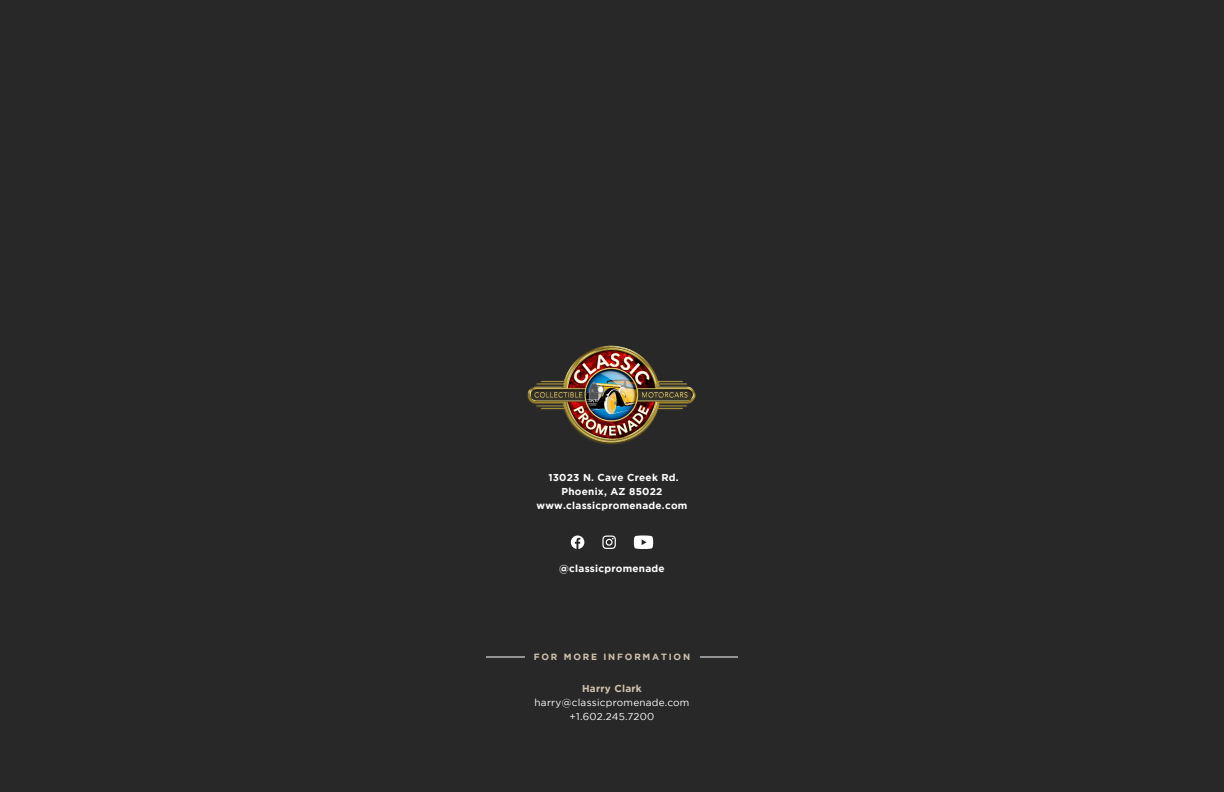
<style>
.page{position:relative;width:1224px;height:792px;background:#292829}
.page>*{position:absolute;margin:0;border:0;box-sizing:border-box;transform-origin:0 0}
.t1{font:700 10px/14px "Gotham";letter-spacing:.025em;color:#fff;text-align:center}
.t2{font:10px/14px "Gotham";letter-spacing:.025em;color:#fff;text-align:center}
.t3{font:700 10px "Gotham";letter-spacing:.025em;color:#d1c2ad}
.t4{font:700 9px "Gotham";letter-spacing:.2em;color:#d1c2ad}
</style>
<div class="page">
<img style="left:527px;top:345px;width:169px;height:100px">
<svg style="left:602px;top:536px;width:14px;height:13px"></svg>
<svg style="left:571px;top:536px;width:13px;height:13px"></svg>
<svg style="left:634px;top:536px;width:19px;height:13px"></svg>
<hr style="left:486px;top:656px;width:252px;height:2px;background:#fff">
<div style="left:525px;top:648px;width:174px;height:18px;background:#292829"></div>
<p class="t1" style="left:537px;top:470px;width:152px">13023 N. Cave Creek Rd.<br>Phoenix, AZ 85022 www.classicpromenade.com</p>
<p class="t1" style="left:559px;top:561px;width:107px">@classicpromenade</p>
<p class="t4" style="left:534px;top:652px;width:158px">FOR MORE INFORMATION</p>
<p class="t3" style="left:582px;top:682px;width:61px">Harry Clark</p>
<p class="t2" style="left:535px;top:695px;width:156px">harry@classicpromenade.com +1.602.245.7200</p>
</div>
